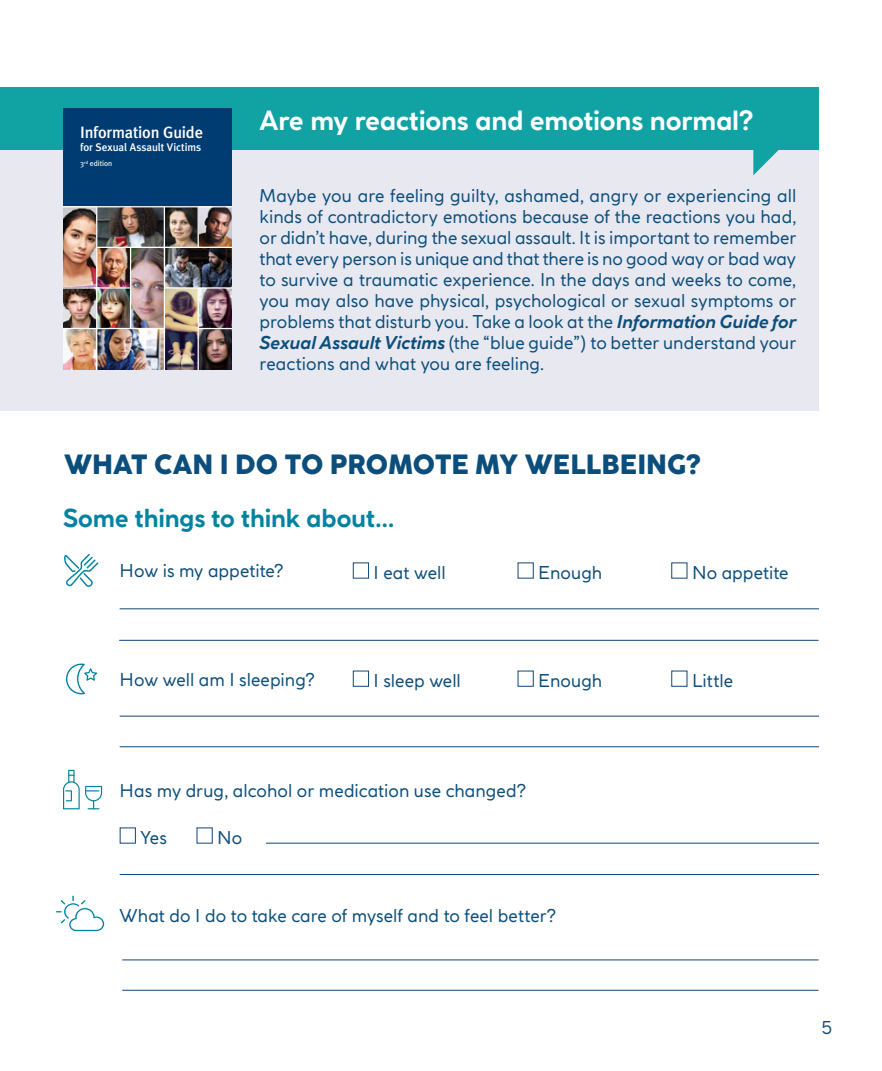
<style>
.page{position:relative;width:882px;height:1071px;background:#fff}
.page>*{position:absolute;margin:0;border:0;box-sizing:border-box;transform-origin:0 0}
.t1{font:700 26.25px "Coco Gothic Pro";letter-spacing:-.005em;color:#fff}
.t2{font:800 26.25px "Coco Gothic Pro";letter-spacing:-.005em;color:#0c4e7b}
.t3{font:700 24.5px "Coco Gothic Pro";color:#0083a0}
.Corps_de_texte{font:17.5px/21px "Coco Gothic Pro";color:#0c4e7b;text-align:justify}
.t4{font:500 16.45px "Meta Plus";letter-spacing:-.015em;color:#fff}
.t5{font:500 11.03px "Meta Plus";letter-spacing:-.01em;color:#fff}
.t6{font:7.7px "Meta Plus";letter-spacing:-.005em;color:#fff}
.s1{font-weight:700;font-style:italic}
</style>
<div class="page">
<div style="left:1px;top:150px;width:818px;height:261px;background:#e8e8f0"></div>
<div style="left:1px;top:87px;width:818px;height:63px;background:#11a2a4"></div>
<div style="left:63px;top:108px;width:169px;height:119px;background:#003b71"></div>
<img style="left:165px;top:248px;width:67px;height:121px">
<img style="left:63px;top:207px;width:33px;height:121px">
<img style="left:63px;top:329px;width:101px;height:40px">
<img style="left:97px;top:248px;width:67px;height:80px">
<img style="left:97px;top:207px;width:135px;height:40px">
<hr style="left:63px;top:287px;width:68px;height:2px;background:#fff">
<hr style="left:63px;top:328px;width:101px;height:1px;background:#fff">
<hr style="left:198px;top:328px;width:34px;height:1px;background:#fff">
<hr style="left:164px;top:287px;width:68px;height:2px;background:#fff">
<hr style="left:97px;top:247px;width:135px;height:1px;background:#fff">
<hr style="left:63px;top:206px;width:169px;height:1px;background:#fff">
<hr style="left:96px;top:207px;width:1px;height:162px;background:#fff">
<hr style="left:130px;top:247px;width:1px;height:82px;background:#fff">
<hr style="left:164px;top:207px;width:1px;height:162px;background:#fff">
<hr style="left:198px;top:288px;width:1px;height:81px;background:#fff">
<hr style="left:198px;top:207px;width:1px;height:40px;background:#fff">
<svg style="left:753px;top:150px;width:26px;height:25px"></svg>
<div style="left:353px;top:562px;width:16px;height:17px;border:1px solid #144676"></div>
<div style="left:353px;top:671px;width:16px;height:16px;border:1px solid #144676"></div>
<div style="left:518px;top:671px;width:16px;height:16px;border:1px solid #144676"></div>
<div style="left:671px;top:671px;width:16px;height:16px;border:1px solid #144676"></div>
<hr style="left:266px;top:843px;width:553px;height:1px;background:#144676">
<hr style="left:120px;top:874px;width:699px;height:1px;background:#144676">
<svg style="left:64px;top:554px;width:34px;height:33px"></svg>
<svg style="left:63px;top:770px;width:39px;height:39px"></svg>
<svg style="left:66px;top:664px;width:31px;height:30px"></svg>
<hr style="left:120px;top:608px;width:699px;height:1px;background:#144676">
<hr style="left:120px;top:716px;width:699px;height:1px;background:#144676">
<hr style="left:120px;top:746px;width:699px;height:1px;background:#144676">
<hr style="left:122px;top:959px;width:697px;height:1px;background:#144676">
<hr style="left:122px;top:990px;width:697px;height:1px;background:#144676">
<svg style="left:56px;top:896px;width:48px;height:35px"></svg>
<hr style="left:119px;top:640px;width:700px;height:1px;background:#144676">
<p class="t4" style="left:80px;top:123px;width:124px">Information Guide</p>
<p class="t5" style="left:80px;top:141px;width:122px">for Sexual Assault Victims</p>
<p class="t6" style="left:80px;top:159px;width:34px">3<sup>rd</sup> edition</p>
<h1 class="t1" style="left:260px;top:100px;width:495px">Are my reactions and emotions normal?</h1>
<p class="Corps_de_texte" style="left:260px;top:185px;width:538px">Maybe you are feeling guilty, ashamed, angry or experiencing all kinds of contradictory emotions because of the reactions you had, or didn’t have, during the sexual assault. It is important to remember that every person is unique and that there is no good way or bad way to survive a traumatic experience. In the days and weeks to come, you may also have physical, psychological or sexual symptoms or problems that disturb you. Take a look at the <span class="s1">Information Guide for Sexual Assault Victims</span> (the “blue guide”) to better understand your reactions and what you are feeling.</p>
<h1 class="t2" style="left:64px;top:443px;width:638px">WHAT CAN I DO TO PROMOTE MY WELLBEING?</h1>
<h2 class="t3" style="left:63px;top:499px;width:333px">Some things to think about...</h2>
<p class="Corps_de_texte" style="left:120px;top:560px;width:165px">How is my appetite?</p>
<p class="Corps_de_texte" style="left:374px;top:562px;width:74px">I eat well</p>
<p class="Corps_de_texte" style="left:538px;top:562px;width:65px">Enough</p>
<p class="Corps_de_texte" style="left:120px;top:669px;width:197px">How well am I sleeping?</p>
<p class="Corps_de_texte" style="left:374px;top:670px;width:89px">I sleep well</p>
<p class="Corps_de_texte" style="left:538px;top:670px;width:65px">Enough</p>
<p class="Corps_de_texte" style="left:120px;top:781px;width:408px">Has my drug, alcohol or medication use changed?</p>
<p class="Corps_de_texte" style="left:140px;top:827px;width:28px">Yes</p>
<p class="Corps_de_texte" style="left:217px;top:827px;width:27px">No</p>
<p class="Corps_de_texte" style="left:120px;top:905px;width:438px">What do I do to take care of myself and to feel better?</p>
<p class="Corps_de_texte" style="left:692px;top:562px;width:98px">No appetite</p>
<p class="Corps_de_texte" style="left:692px;top:670px;width:43px">Little</p>
<p class="Corps_de_texte" style="left:822px;top:1017px;width:12px">5</p>
</div>
